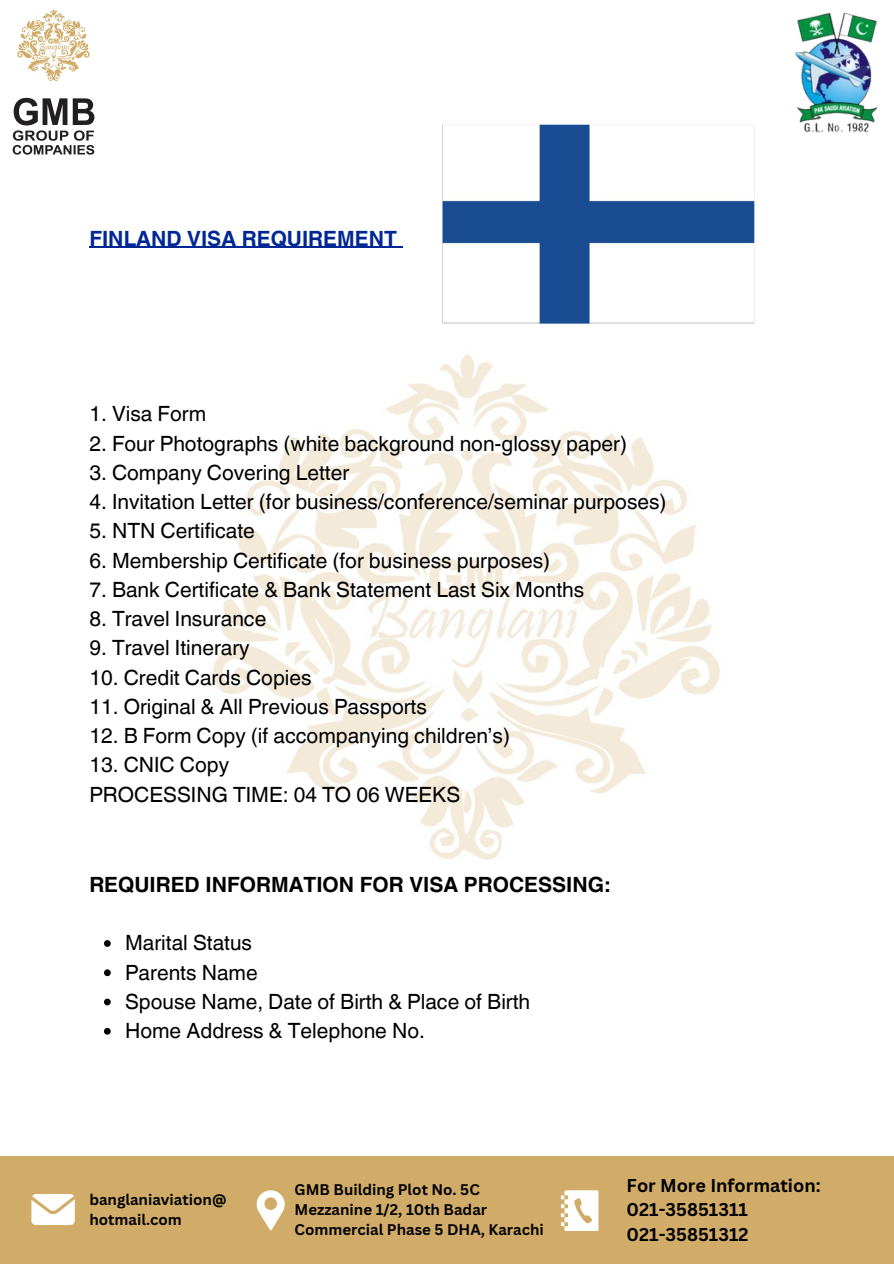
<style>
.page{position:relative;width:894px;height:1264px;background:#fff}
.page>*{position:absolute;margin:0;border:0;box-sizing:border-box;transform-origin:0 0}
.t1{font:21px "Helvetica World";color:#000}
.t2{font:700 21px "Helvetica World";color:#000}
.t3{font:700 21px "Helvetica World";color:#002794}
.t4{font:700 18px "Canva Sans";color:#000}
.t5{font:700 15px/20.2px "Canva Sans";color:#000}
</style>
<div class="page">
<img style="left:213px;top:354px;width:507px;height:506px">
<img style="left:12px;top:9px;width:83px;height:146px">
<img style="left:795px;top:12px;width:83px;height:121px">
<div style="left:0;top:1155px;width:893px;height:108px;background:#d1ac69"></div>
<svg style="left:256px;top:1190px;width:29px;height:40px"></svg>
<svg style="left:31px;top:1194px;width:44px;height:30px"></svg>
<svg style="left:561px;top:1190px;width:37px;height:40px"></svg>
<svg style="left:104px;top:940px;width:7px;height:6px"></svg>
<svg style="left:104px;top:969px;width:7px;height:7px"></svg>
<svg style="left:104px;top:998px;width:7px;height:7px"></svg>
<svg style="left:104px;top:1027px;width:7px;height:7px"></svg>
<hr style="left:89px;top:247px;width:308px;height:1px;background:#002794">
<img style="left:442px;top:125px;width:312px;height:199px">
<p class="t3" style="left:89px;top:221px;width:309px">FINLAND VISA REQUIREMENT</p>
<p class="t1" style="left:89px;top:401px;width:118px">1. Visa Form</p>
<p class="t1" style="left:89px;top:431px;width:539px">2. Four Photographs (white background non-glossy paper)</p>
<p class="t1" style="left:89px;top:460px;width:261px">3. Company Covering Letter</p>
<p class="t1" style="left:89px;top:489px;width:578px">4. Invitation Letter (for business/conference/seminar purposes)</p>
<p class="t1" style="left:89px;top:518px;width:167px">5. NTN Certificate</p>
<p class="t1" style="left:89px;top:548px;width:462px">6. Membership Certificate (for business purposes)</p>
<p class="t1" style="left:89px;top:577px;width:496px">7. Bank Certificate &amp; Bank Statement Last Six Months</p>
<p class="t1" style="left:89px;top:606px;width:178px">8. Travel Insurance</p>
<p class="t1" style="left:89px;top:635px;width:162px">9. Travel Itinerary</p>
<p class="t1" style="left:89px;top:665px;width:224px">10. Credit Cards Copies</p>
<p class="t1" style="left:89px;top:694px;width:339px">11. Original &amp; All Previous Passports</p>
<p class="t1" style="left:89px;top:723px;width:422px">12. B Form Copy (if accompanying children’s)</p>
<p class="t1" style="left:89px;top:752px;width:141px">13. CNIC Copy</p>
<p class="t1" style="left:89px;top:782px;width:372px">PROCESSING TIME: 04 TO 06 WEEKS</p>
<p class="t2" style="left:89px;top:867px;width:522px">REQUIRED INFORMATION FOR VISA PROCESSING:</p>
<p class="t1" style="left:125px;top:930px;width:128px">Marital Status</p>
<p class="t1" style="left:125px;top:959px;width:134px">Parents Name</p>
<p class="t1" style="left:125px;top:989px;width:406px">Spouse Name, Date of Birth &amp; Place of Birth</p>
<p class="t1" style="left:125px;top:1018px;width:301px">Home Address &amp; Telephone No.</p>
<p class="t5" style="left:89px;top:1188px;width:138px">banglaniaviation@ hotmail.com</p>
<p class="t5" style="left:294px;top:1178px;width:251px">GMB Building Plot No. 5C<br>Mezzanine 1/2, 10th Badar<br>Commercial Phase 5 DHA, Karachi</p>
<p class="t4" style="left:626px;top:1172px;width:195px">For More Information:</p>
<p class="t4" style="left:626px;top:1196px;width:123px">021-35851311</p>
<p class="t4" style="left:626px;top:1221px;width:123px">021-35851312</p>
</div>
